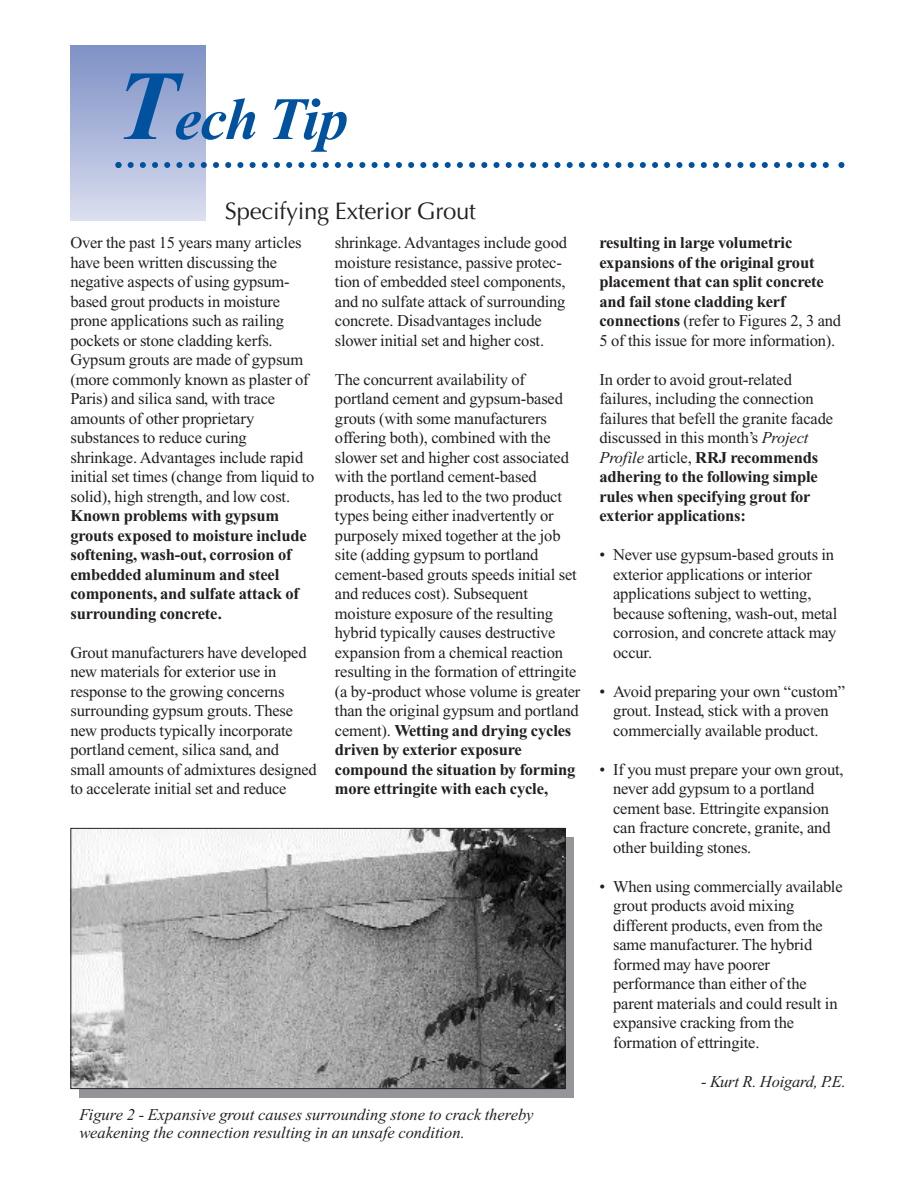
<style>
.page{position:relative;width:918px;height:1188px;background:#fff}
.page>*{position:absolute;margin:0;border:0;box-sizing:border-box;transform-origin:0 0}
.t1{font:italic 700 60px "Times New Roman";letter-spacing:-.02em;color:#00529f}
.t2{font:24px "Optima";letter-spacing:-.01em;color:#231f20}
.t3{font:16.5px/19.5px "Times New Roman";letter-spacing:-.01em;color:#231f20}
.t4{font:700 16.5px/19.5px "Times New Roman";letter-spacing:-.01em;color:#231f20}
.t5{font:italic 16.5px/18px "Times New Roman";color:#231f20}
.s1{font-size:99px}
.s2{font-weight:700}
.s3{font-weight:400}
.s4{font-style:italic}
</style>
<div class="page">
<div style="left:70px;top:45px;width:135px;height:175px;background:linear-gradient(to bottom,#7d90c5,#d9ddef)"></div>
<div style="left:79px;top:837px;width:495px;height:261px;background:#939598"></div>
<svg style="left:115px;top:162px;width:729px;height:6px"></svg>
<img style="left:72px;top:830px;width:491px;height:257px">
<div style="left:70px;top:828px;width:495px;height:261px;border:1px solid #231f20"></div>
<h1 class="t1" style="left:115px;top:98px;width:234px"><span class="s1">T</span>ech Tip</h1>
<h2 class="t2" style="left:225px;top:201px;width:252px">Specifying Exterior Grout</h2>
<p class="t3" style="left:70px;top:235px;width:246px">Over the past 15 years many articles have been written discussing the negative aspects of using gypsum&shy;based grout products in moisture prone applications such as railing pockets or stone cladding kerfs.<br>Gypsum grouts are made of gypsum (more commonly known as plaster of Paris) and silica sand, with trace amounts of other proprietary substances to reduce curing shrinkage. Advantages include rapid initial set times (change from liquid to solid), high strength, and low cost.</p>
<p class="t4" style="left:70px;top:508px;width:238px">Known problems with gypsum grouts exposed to moisture include softening, wash-out, corrosion of embedded aluminum and steel components, and sulfate attack of surrounding concrete.</p>
<p class="t3" style="left:70px;top:644px;width:248px">Grout manufacturers have developed new materials for exterior use in response to the growing concerns surrounding gypsum grouts. These new products typically incorporate portland cement, silica sand, and small amounts of admixtures designed to accelerate initial set and reduce</p>
<p class="t3" style="left:335px;top:235px;width:234px">shrinkage. Advantages include good moisture resistance, passive protec&shy;tion of embedded steel components, and no sulfate attack of surrounding concrete. Disadvantages include slower initial set and higher cost.</p>
<p class="t3" style="left:335px;top:371px;width:247px">The concurrent availability of portland cement and gypsum-based grouts (with some manufacturers offering both), combined with the slower set and higher cost associated with the portland cement-based products, has led to the two product types being either inadvertently or purposely mixed together at the job site (adding gypsum to portland cement-based grouts speeds initial set and reduces cost). Subsequent moisture exposure of the resulting hybrid typically causes destructive expansion from a chemical reaction resulting in the formation of ettringite (a by-product whose volume is greater than the original gypsum and portland cement). <span class="s2">Wetting and drying cycles driven by exterior exposure compound the situation by forming more ettringite with each cycle,</span></p>
<p class="t5" style="left:79px;top:1107px;width:456px">Figure 2 - Expansive grout causes surrounding stone to crack thereby weakening the connection resulting in an unsafe condition.</p>
<p class="t4" style="left:599px;top:235px;width:243px">resulting in large volumetric expansions of the original grout placement that can split concrete and fail stone cladding kerf connections <span class="s3">(refer to Figures 2, 3 and 5 of this issue for more information).</span></p>
<p class="t3" style="left:599px;top:371px;width:235px">In order to avoid grout-related failures, including the connection failures that befell the granite facade discussed in this month’s <span class="s4">Project Profile</span> article, <span class="s2">RRJ recommends adhering to the following simple rules when specifying grout for exterior applications:</span></p>
<p class="t3" style="left:613px;top:546px;width:226px;text-indent:-14px">• Never use gypsum-based grouts in exterior applications or interior applications subject to wetting, because softening, wash-out, metal corrosion, and concrete attack may occur.</p>
<p class="t3" style="left:613px;top:683px;width:233px;text-indent:-14px">• Avoid preparing your own “custom” grout. Instead, stick with a proven commercially available product.</p>
<p class="t3" style="left:613px;top:761px;width:232px;text-indent:-14px">• If you must prepare your own grout, never add gypsum to a portland cement base. Ettringite expansion can fracture concrete, granite, and other building stones.</p>
<p class="t3" style="left:613px;top:878px;width:231px;text-indent:-14px">• When using commercially available grout products avoid mixing different products, even from the same manufacturer. The hybrid formed may have poorer performance than either of the parent materials and could result in expansive cracking from the formation of ettringite.</p>
<p class="t5" style="left:701px;top:1074px;width:146px">- Kurt R. Hoigard, P.E.</p>
</div>
